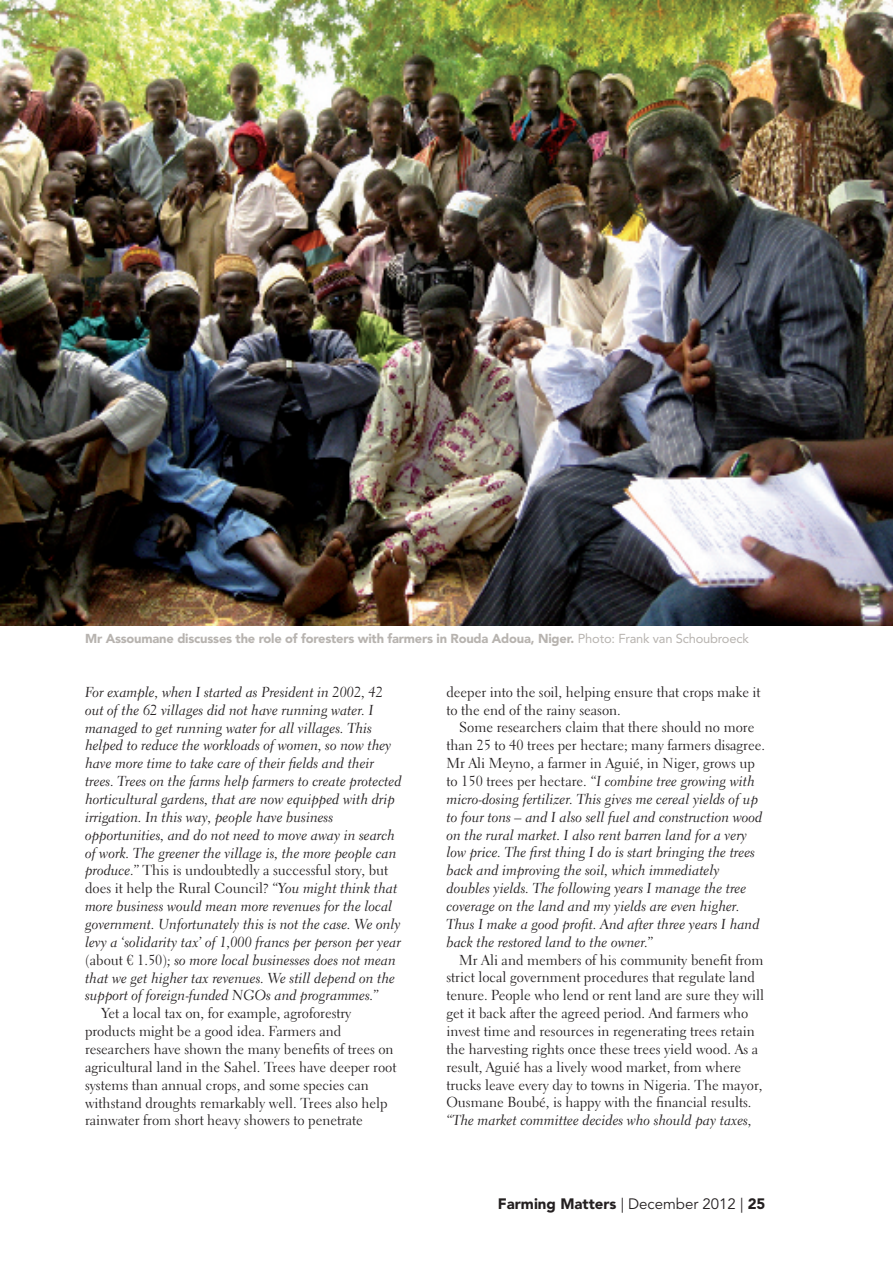
<style>
.page{position:relative;width:893px;height:1263px;background:#fff}
.page>*{position:absolute;margin:0;border:0;box-sizing:border-box;transform-origin:0 0}
.t1{font:900 15px "Avenir LT Std";color:#231f20}
.t2{font:14.4px/17.9px "Electra LT Std Cursive";color:#231f20}
.t3{font:14.4px/17.9px "Electra LT Std";color:#231f20}
.t4{font:900 12.9px "Avenir LT Std";letter-spacing:-.015em;color:#b7b3af}
.s1{font-weight:400}
.s2{font-family:"Electra LT Std Cursive"}
.s3{font-family:"Electra LT Std"}
</style>
<div class="page">
<img style="left:0;top:0;width:893px;height:625px">
<p class="t4" style="left:85px;top:631px;width:665px">Mr Assoumane discusses the role of foresters with farmers in Rouda Adoua, Niger. <span class="s1">Photo: Frank van Schoubroeck</span></p>
<p class="t2" style="left:85px;top:683px;width:318px">For example, when I started as President in 2002, 42 out of the 62 villages did not have running water. I managed to get running water for all villages. This helped to reduce the workloads of women, so now they have more time to take care of their fields and their trees. Trees on the farms help farmers to create protected horticultural gardens, that are now equipped with drip irrigation. In this way, people have business opportunities, and do not need to move away in search of work. The greener the village is, the more people can</p>
<p class="t3" style="left:85px;top:861px;width:314px"><span class="s2">produce.”</span> This is undoubtedly a successful story, but does it help the Rural Council? <span class="s2">“You might think that</span></p>
<p class="t2" style="left:85px;top:897px;width:317px">more business would mean more revenues for the local government. Unfortunately this is not the case. We only levy a ‘solidarity tax’ of 1,000 francs per person per year <span class="s3">(about € 1.50)</span>; so more local businesses does not mean that we get higher tax revenues. We still depend on the support of foreign-funded NGOs and programmes.”</p>
<p class="t3" style="left:85px;top:1004px;width:313px;text-indent:16px">Yet a local tax on, for example, agroforestry products might be a good idea. Farmers and researchers have shown the many benefits of trees on agricultural land in the Sahel. Trees have deeper root systems than annual crops, and some species can withstand droughts remarkably well. Trees also help rainwater from short heavy showers to penetrate</p>
<p class="t3" style="left:446px;top:683px;width:316px">deeper into the soil, helping ensure that crops make it to the end of the rainy season.</p>
<p class="t3" style="left:446px;top:718px;width:320px;text-indent:13px">Some researchers claim that there should no more than 25 to 40 trees per hectare; many farmers disagree.<br>Mr Ali Meyno, a farmer in Aguié, in Niger, grows up</p>
<p class="t2" style="left:446px;top:772px;width:317px"><span class="s3">to 150 trees per hectare.</span> “I combine tree growing with micro-dosing fertilizer. This gives me cereal yields of up to four tons – and I also sell fuel and construction wood on the rural market. I also rent barren land for a very low price. The first thing I do is start bringing the trees back and improving the soil, which immediately doubles yields. The following years I manage the tree coverage on the land and my yields are even higher.<br>Thus I make a good profit. And after three years I hand back the restored land to the owner.”</p>
<p class="t3" style="left:446px;top:951px;width:319px;text-indent:13px">Mr Ali and members of his community benefit from strict local government procedures that regulate land tenure. People who lend or rent land are sure they will get it back after the agreed period. And farmers who invest time and resources in regenerating trees retain the harvesting rights once these trees yield wood. As a result, Aguié has a lively wood market, from where trucks leave every day to towns in Nigeria. The mayor, Ousmane Boubé, is happy with the financial results.</p>
<p class="t2" style="left:446px;top:1111px;width:307px">“The market committee decides who should pay taxes,</p>
<p class="t1" style="left:498px;top:1195px;width:269px">Farming Matters <span class="s1">| December 2012 |</span> 25</p>
</div>
